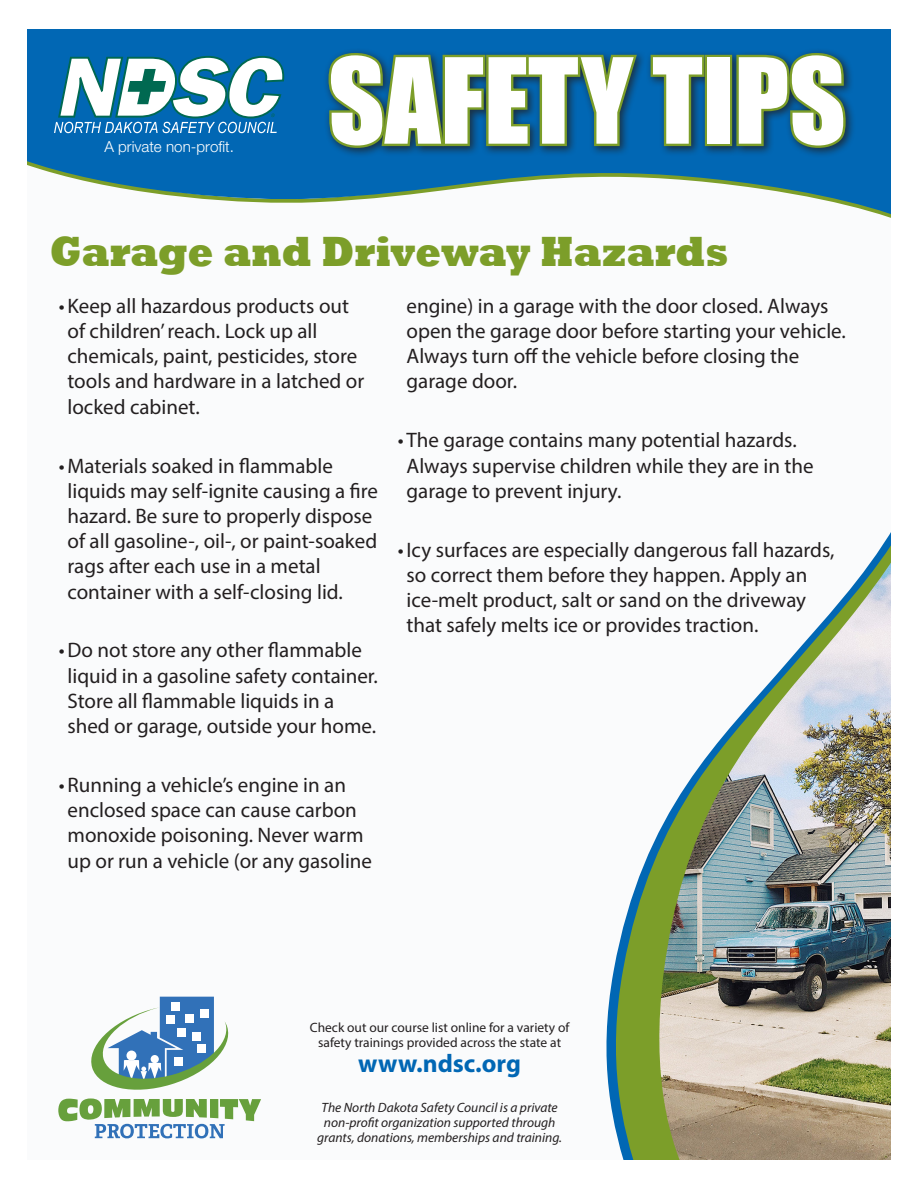
<style>
.page{position:relative;width:918px;height:1188px;background:#fff}
.page>*{position:absolute;margin:0;border:0;box-sizing:border-box;transform-origin:0 0}
.t1{font:109.5px "Impact";color:#fff}
.t2{font:800 43.35px "Rockwell";color:#7c9e29;scale:.87 1}
.t3{font:700 25.5px "Myriad Pro";color:#0167b4}
.t4{font:21px/25.2px "Myriad Pro";color:#231f20}
.t5{font:300 15.15px "Helvetica Neue LT Std";color:#fff}
.t6{font:italic 13.5px "Myriad Pro";color:#231f20}
.t7{font:13.5px/15px "Myriad Pro";color:#231f20;text-align:center}
</style>
<div class="page">
<div style="left:27px;top:29px;width:864px;height:95px;background:#0167b4"></div>
<svg style="left:54px;top:56px;width:231px;height:68px"></svg>
<img style="left:607px;top:532px;width:284px;height:628px">
<svg style="left:58px;top:997px;width:203px;height:141px"></svg>
<svg style="left:27px;top:124px;width:864px;height:94px;fill:#0167b4"></svg>
<div style="left:323px;top:47px;width:533px;height:111px;background:#231f20;opacity:.75"></div>
<svg style="left:325px;top:33px;width:315px;height:118px;background:#295e63"></svg>
<svg style="left:648px;top:52px;width:59px;height:96px;background:#285e66"></svg>
<div style="left:705px;top:55px;width:27px;height:91px;border:5px solid #7c9e29"></div>
<svg style="left:734px;top:50px;width:115px;height:101px;background:#305b54"></svg>
<p class="t5" style="left:104px;top:138px;width:131px">A private non-profit.</p>
<p class="t1" style="left:328px;top:16px;width:519px">SAFETY TIPS</p>
<p class="t2" style="left:50px;top:226px;width:782px">Garage and Driveway Hazards</p>
<p class="t4" style="left:68px;top:293px;width:298px;text-indent:-9px">•Keep all hazardous products out of children’ reach. Lock up all chemicals, paint, pesticides, store tools and hardware in a latched or locked cabinet.</p>
<p class="t4" style="left:68px;top:453px;width:312px;text-indent:-9px">•Materials soaked in flammable liquids may self-ignite causing a fire hazard. Be sure to properly dispose of all gasoline-, oil-, or paint-soaked rags after each use in a metal container with a self-closing lid.</p>
<p class="t4" style="left:68px;top:637px;width:312px;text-indent:-9px">•Do not store any other flammable liquid in a gasoline safety container.<br>Store all flammable liquids in a shed or garage, outside your home.</p>
<p class="t4" style="left:68px;top:772px;width:306px;text-indent:-9px">•Running a vehicle’s engine in an enclosed space can cause carbon monoxide poisoning. Never warm up or run a vehicle (or any gasoline</p>
<p class="t4" style="left:407px;top:293px;width:441px">engine) in a garage with the door closed. Always open the garage door before starting your vehicle.<br>Always turn off the vehicle before closing the garage door.</p>
<p class="t4" style="left:407px;top:427px;width:409px;text-indent:-9px">• The garage contains many potential hazards.<br>Always supervise children while they are in the garage to prevent injury.</p>
<p class="t4" style="left:407px;top:537px;width:429px;text-indent:-9px">•Icy surfaces are especially dangerous fall hazards, so correct them before they happen. Apply an ice-melt product, salt or sand on the driveway that safely melts ice or provides traction.</p>
<p class="t7" style="left:310px;top:1019px;width:261px">Check out our course list online for a variety of safety trainings provided across the state at</p>
<p class="t3" style="left:358px;top:1047px;width:164px">www.ndsc.org</p>
<p class="t6" style="left:322px;top:1099px;width:238px">The North Dakota Safety Council is a private</p>
<p class="t6" style="left:324px;top:1114px;width:233px">non-profit organization supported through</p>
<p class="t6" style="left:317px;top:1129px;width:246px">grants, donations, memberships and training.</p>
</div>
